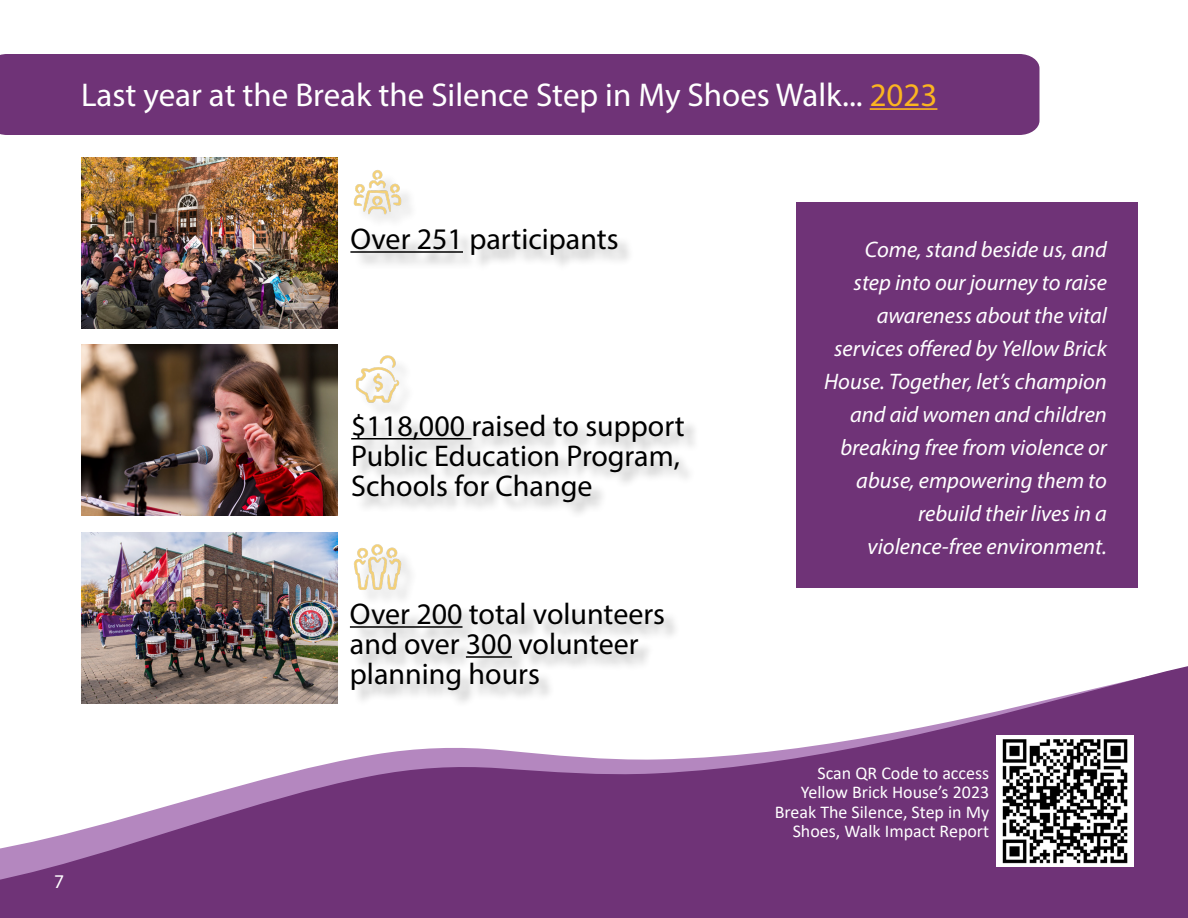
<style>
.page{position:relative;width:1188px;height:918px;background:#fff}
.page>*{position:absolute;margin:0;border:0;box-sizing:border-box;transform-origin:0 0}
.t1{font:33px "Myriad Pro";color:#fff}
.t2{font:30px/30px "Myriad Pro";color:#000}
.t3{font:italic 22.5px/33px "Myriad Pro";color:#fff;text-align:right}
.t4{font:19.5px "Myriad Pro";color:#fff}
.t5{font:18px/19.5px "Calibri";color:#fff;text-align:right}
.s1{color:#fbb520}
</style>
<div class="page">
<svg style="left:0;top:666px;width:1188px;height:252px;fill:#6f3377"></svg>
<img style="left:997px;top:735px;width:136px;height:132px">
<div style="left:0;top:54px;width:1040px;height:81px;background:#6f3377"></div>
<hr style="left:870px;top:108px;width:67px;height:2px;background:#fbb520">
<div style="left:796px;top:202px;width:342px;height:386px;background:#6f3377"></div>
<img style="left:81px;top:158px;width:257px;height:170px">
<img style="left:81px;top:345px;width:257px;height:171px">
<img style="left:81px;top:532px;width:257px;height:172px">
<div style="left:352px;top:605px;width:329px;height:103px;background:#000;opacity:.3"></div>
<hr style="left:350px;top:626px;width:113px;height:2px;background:#000">
<hr style="left:466px;top:656px;width:46px;height:2px;background:#000">
<div style="left:356px;top:546px;width:62px;height:60px;background:#fcfcfc"></div>
<img style="left:354px;top:544px;width:51px;height:54px">
<div style="left:353px;top:230px;width:282px;height:42px;background:#000;opacity:.3"></div>
<hr style="left:350px;top:251px;width:113px;height:2px;background:#000">
<div style="left:356px;top:172px;width:62px;height:58px;background:#000;opacity:.3"></div>
<img style="left:353px;top:170px;width:52px;height:56px">
<div style="left:353px;top:416px;width:348px;height:103px;background:#000;opacity:.3"></div>
<hr style="left:351px;top:438px;width:121px;height:1px;background:#000">
<div style="left:358px;top:358px;width:58px;height:62px;background:#fff"></div>
<img style="left:356px;top:355px;width:49px;height:57px">
<h1 class="t1" style="left:81px;top:74px;width:858px">Last year at the Break the Silence Step in My Shoes Walk... <span class="s1">2023</span></h1>
<p class="t4" style="left:54px;top:869px;width:12px">7</p>
<h2 class="t2" style="left:350px;top:223px;width:270px">Over 251 participants</h2>
<h2 class="t2" style="left:351px;top:410px;width:335px">$118,000 raised to support<br>Public Education Program,<br>Schools for Change</h2>
<h2 class="t2" style="left:350px;top:598px;width:317px">Over 200 total volunteers and over 300 volunteer planning hours</h2>
<p class="t3" style="left:824px;top:232px;width:284px">Come, stand beside us, and step into our journey to raise awareness about the vital services offered by Yellow Brick<br>House. Together, let’s champion and aid women and children breaking free from violence or abuse, empowering them to rebuild their lives in a violence-free environment.</p>
<p class="t5" style="left:775px;top:763px;width:216px">Scan QR Code to access<br>Yellow Brick House’s 2023<br>Break The Silence, Step in My<br>Shoes, Walk Impact Report</p>
</div>
